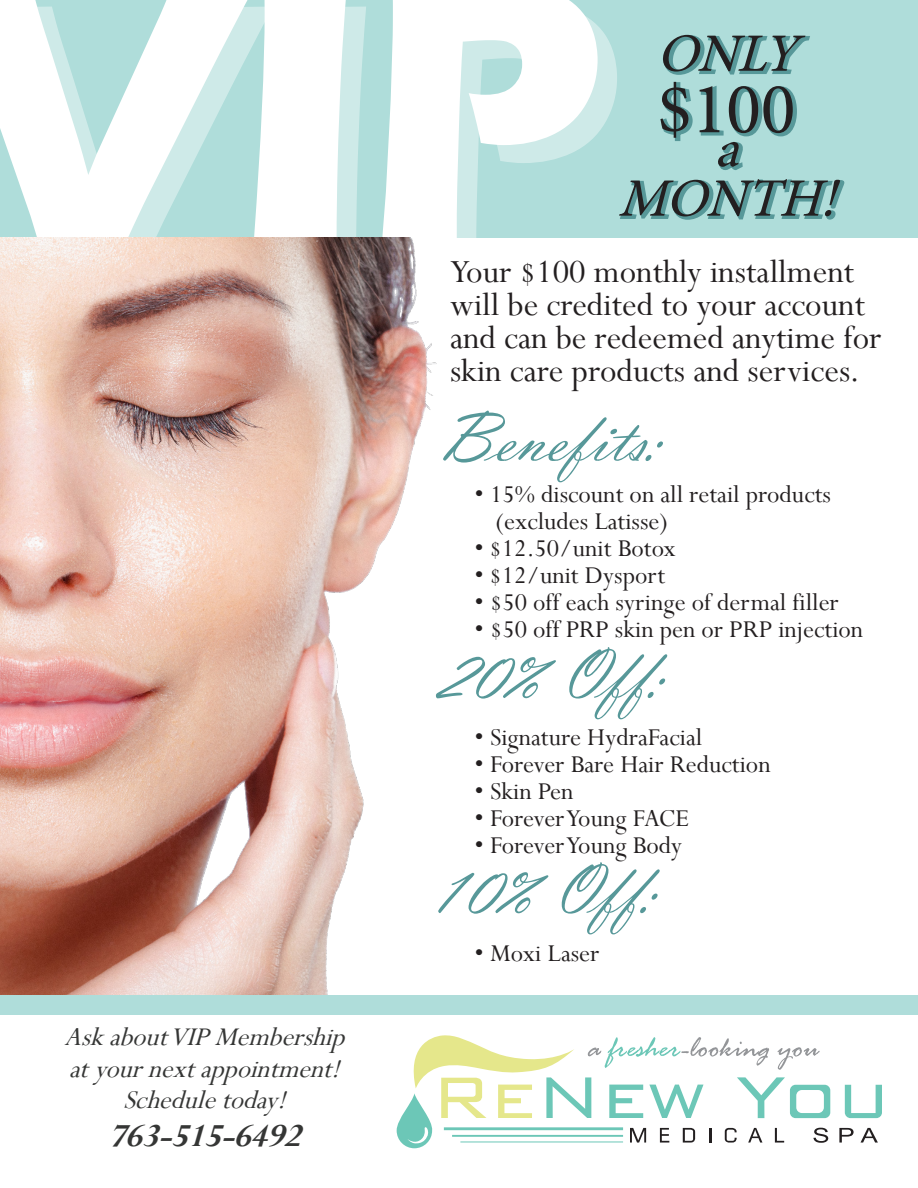
<style>
.page{position:relative;width:918px;height:1188px;background:#fff}
.page>*{position:absolute;margin:0;border:0;box-sizing:border-box;transform-origin:0 0}
.t1{font:700 375px "Eras ITC";color:#fff}
.t2{font:72.75px "Minion Pro";color:#231f20}
.t3{font:72px "Vladimir Script";color:#579899}
.t4{font:italic 54px "Minion Pro";color:#231f20}
.t5{font:36px/33px "Perpetua";color:#231f20}
.t6{font:italic 700 36px "Perpetua";color:#353635}
.t7{font:italic 28.5px/31.5px "Perpetua";color:#353635}
.t8{font:27px "Perpetua";color:#231f20}
</style>
<div class="page">
<div style="left:0;top:0;width:918px;height:237px;background:#afddda"></div>
<svg style="left:845px;top:1085px;width:37px;height:33px"></svg>
<svg style="left:397px;top:1035px;width:433px;height:113px"></svg>
<svg style="left:839px;top:1128px;width:15px;height:15px"></svg>
<svg style="left:861px;top:1128px;width:17px;height:15px"></svg>
<img style="left:0;top:237px;width:462px;height:758px">
<div style="left:0;top:995px;width:918px;height:20px;background:#afddda"></div>
<p class="t1" style="left:-47px;top:-102px;width:651px">VIP</p>
<p class="t4" style="left:656px;top:17px;width:162px">ONLY</p>
<p class="t2" style="left:657px;top:60px;width:140px">$100</p>
<p class="t4" style="left:714px;top:113px;width:46px">a</p>
<p class="t4" style="left:618px;top:162px;width:240px">MONTH!</p>
<p class="t5" style="left:450px;top:254px;width:433px">Your $100 monthly installment will be credited to your account and can be redeemed anytime for skin care products and services.</p>
<p class="t3" style="left:437px;top:396px;width:224px">Benefits:</p>
<p class="t8" style="left:475px;top:477px;width:358px">• 15% discount on all retail products</p>
<p class="t8" style="left:496px;top:504px;width:174px">(excludes Latisse)</p>
<p class="t8" style="left:475px;top:531px;width:203px">• $12.50/unit Botox</p>
<p class="t8" style="left:475px;top:558px;width:192px">• $12/unit Dysport</p>
<p class="t8" style="left:475px;top:585px;width:366px">• $50 off each syringe of dermal filler</p>
<p class="t8" style="left:475px;top:612px;width:390px">• $50 off PRP skin pen or PRP injection</p>
<p class="t3" style="left:437px;top:633px;width:226px">20% Off:</p>
<p class="t8" style="left:475px;top:720px;width:229px">• Signature HydraFacial</p>
<p class="t8" style="left:475px;top:747px;width:298px">• Forever Bare Hair Reduction</p>
<p class="t8" style="left:475px;top:774px;width:100px">• Skin Pen</p>
<p class="t8" style="left:475px;top:801px;width:216px">• Forever Young FACE</p>
<p class="t8" style="left:475px;top:828px;width:209px">• Forever Young Body</p>
<p class="t3" style="left:430px;top:848px;width:226px">10% Off:</p>
<p class="t7" style="left:64px;top:1021px;width:291px">AskaboutVIPMembership atyournextappointment!</p>
<p class="t7" style="left:123px;top:1084px;width:174px">Scheduletoday!</p>
<p class="t6" style="left:109px;top:1113px;width:205px">763-515-6492</p>
<p class="t8" style="left:475px;top:936px;width:126px">• Moxi Laser</p>
</div>
